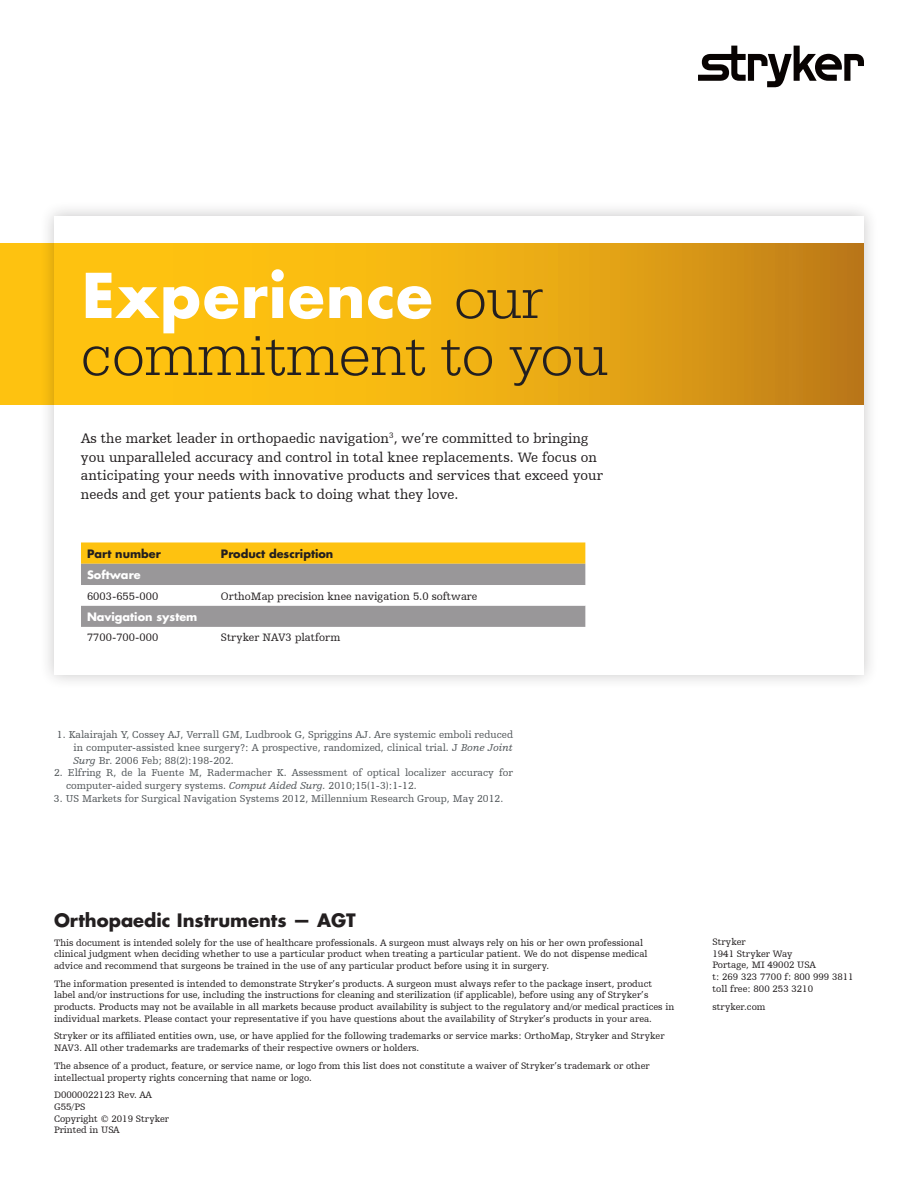
<style>
.page{position:relative;width:918px;height:1188px;background:#fff}
.page>*{position:absolute;margin:0;border:0;box-sizing:border-box;transform-origin:0 0}
.t1{font:300 60px "URW Egyptienne TOT";color:#231f20}
.t2{font:700 60px "Futura";color:#fff}
.t3{font:700 18px "Futura Std";color:#231f20}
.t4{font:14.25px/18.8px "Humanist Slabserif 712 BT";color:#231f20}
.t5{font:11.25px "Humanist Slabserif 712 BT";color:#231f20}
.t6{font:700 11.25px "Futura Std";color:#231f20}
.t7{font:700 11.25px "Futura Std";color:#fff}
.t8{font:10.5px/12.8px "Humanist Slabserif 712 BT";color:#52575a;text-align:justify}
.t9{font:9.75px/11.7px "Humanist Slabserif 712 BT";color:#231f20}
.s1{font-family:"URW Egyptienne TOT";font-weight:300;color:#231f20}
.s2{font-style:italic}
</style>
<div class="page">
<div style="left:39px;top:201px;width:840px;height:489px;background:#231f20;opacity:.25"></div>
<div style="left:54px;top:216px;width:810px;height:459px;background:#fff"></div>
<svg style="left:0;top:243px;width:864px;height:162px;background:#ebac13"></svg>
<svg style="left:698px;top:46px;width:166px;height:41px"></svg>
<svg style="left:81px;top:542px;width:504px;height:85px"></svg>
<h1 class="t2" style="left:81px;top:252px;width:464px">Experience <span class="s1">our</span></h1>
<h1 class="t1" style="left:81px;top:320px;width:529px">commitment to you</h1>
<p class="t4" style="left:81px;top:428px;width:523px">As the market leader in orthopaedic navigation<sup>3</sup>, we’re committed to bringing you unparalleled accuracy and control in total knee replacements. We focus on anticipating your needs with innovative products and services that exceed your needs and get your patients back to doing what they love.</p>
<p class="t6" style="left:87px;top:546px;width:75px">Part number</p>
<p class="t6" style="left:221px;top:546px;width:114px">Product description</p>
<p class="t7" style="left:87px;top:567px;width:55px">Software</p>
<p class="t5" style="left:87px;top:589px;width:73px">6003-655-000</p>
<p class="t5" style="left:221px;top:589px;width:258px">OrthoMap precision knee navigation 5.0 software</p>
<p class="t7" style="left:87px;top:609px;width:112px">Navigation system</p>
<p class="t5" style="left:87px;top:631px;width:73px">7700-700-000</p>
<p class="t5" style="left:221px;top:631px;width:121px">Stryker NAV3 platform</p>
<p class="t8" style="left:73px;top:728px;width:441px;text-indent:-17px">1. Kalairajah Y, Cossey AJ, Verrall GM, Ludbrook G, Spriggins AJ. Are systemic emboli reduced in computer-assisted knee surgery?: A prospective, randomized, clinical trial. J <span class="s2">Bone Joint Surg</span> Br. 2006 Feb; 88(2):198-202.</p>
<p class="t8" style="left:66px;top:766px;width:448px;text-indent:-12px">2. Elfring R, de la Fuente M, Radermacher K. Assessment of optical localizer accuracy for computer-aided surgery systems. <span class="s2">Comput Aided Surg.</span> 2010;15(1-3):1-12.</p>
<p class="t8" style="left:54px;top:792px;width:451px">3. US Markets for Surgical Navigation Systems 2012, Millennium Research Group, May 2012.</p>
<h2 class="t3" style="left:54px;top:908px;width:303px">Orthopaedic Instruments — AGT</h2>
<p class="t9" style="left:54px;top:936px;width:595px">This document is intended solely for the use of healthcare professionals. A surgeon must always rely on his or her own professional clinical judgment when deciding whether to use a particular product when treating a particular patient. We do not dispense medical advice and recommend that surgeons be trained in the use of any particular product before using it in surgery.</p>
<p class="t9" style="left:54px;top:977px;width:622px">The information presented is intended to demonstrate Stryker’s products. A surgeon must always refer to the package insert, product label and/or instructions for use, including the instructions for cleaning and sterilization (if applicable), before using any of Stryker’s products. Products may not be available in all markets because product availability is subject to the regulatory and/or medical practices in individual markets. Please contact your representative if you have questions about the availability of Stryker’s products in your area.</p>
<p class="t9" style="left:54px;top:1030px;width:612px">Stryker or its affiliated entities own, use, or have applied for the following trademarks or service marks: OrthoMap, Stryker and Stryker<br>NAV3. All other trademarks are trademarks of their respective owners or holders.</p>
<p class="t9" style="left:54px;top:1060px;width:597px">The absence of a product, feature, or service name, or logo from this list does not constitute a waiver of Stryker’s trademark or other intellectual property rights concerning that name or logo.</p>
<p class="t9" style="left:54px;top:1089px;width:117px">D0000022123 Rev. AA<br>G55/PS<br>Copyright © 2019 Stryker<br>Printed in USA</p>
<p class="t9" style="left:712px;top:936px;width:143px">Stryker<br>1941 Stryker Way<br>Portage, MI 49002 USA<br>t: 269 323 7700 f: 800 999 3811 toll free: 800 253 3210</p>
<p class="t9" style="left:712px;top:1001px;width:55px">stryker.com</p>
</div>
